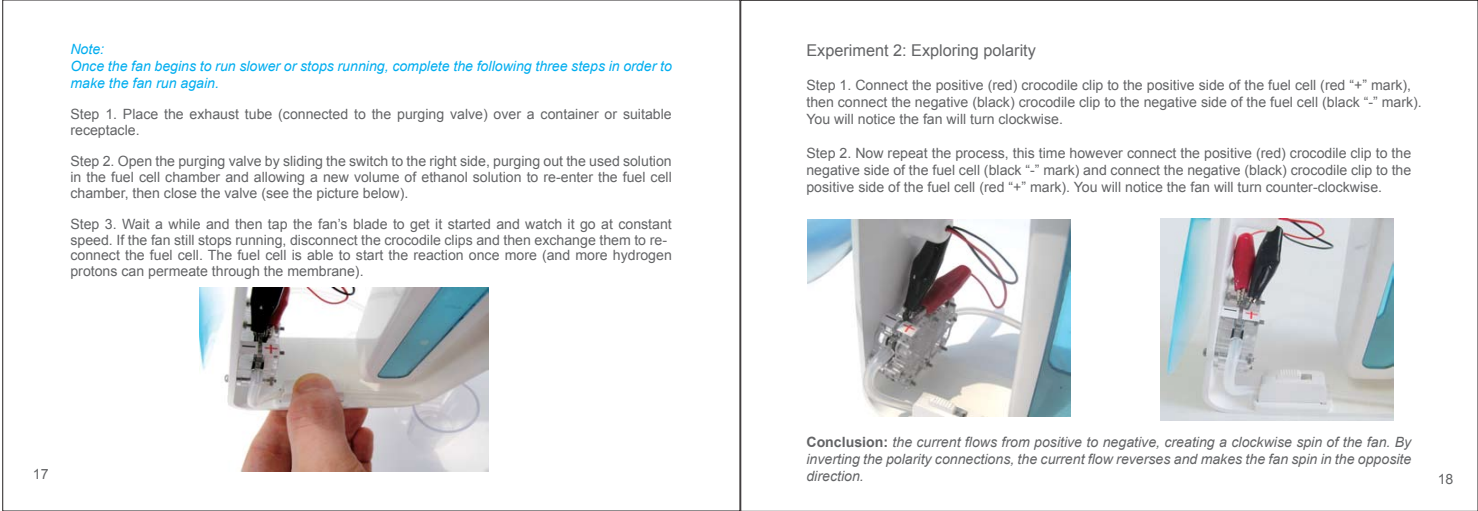
<style>
.page{position:relative;width:1478px;height:511px;background:#fff}
.page>*{position:absolute;margin:0;border:0;box-sizing:border-box;transform-origin:0 0}
.t1{font:16.25px "Arial";color:#636466}
.t2{font:14.12px/15.6px "Arial";color:#636466}
.t3{font:italic 14.12px/17px "Arial";color:#636466}
.t4{font:italic 14.12px/17px "Arial";color:#00adef}
.s1{font-weight:700;font-style:normal}
</style>
<div class="page">
<img style="left:200px;top:287px;width:288px;height:183px">
<img style="left:807px;top:219px;width:263px;height:197px">
<img style="left:1160px;top:218px;width:233px;height:202px">
<p class="t4" style="left:70px;top:41px;width:603px">Note:<br>Once the fan begins to run slower or stops running, complete the following three steps in order to make the fan run again.</p>
<p class="t2" style="left:70px;top:107px;width:603px">Step 1. Place the exhaust tube (connected to the purging valve) over a container or suitable receptacle.</p>
<p class="t2" style="left:70px;top:154px;width:603px;text-align:justify">Step 2. Open the purging valve by sliding the switch to the right side, purging out the used solution in the fuel cell chamber and allowing a new volume of ethanol solution to re-enter the fuel cell chamber, then close the valve (see the picture below).</p>
<p class="t2" style="left:70px;top:216px;width:603px">Step 3. Wait a while and then tap the fan’s blade to get it started and watch it go at constant speed. If the fan still stops running, disconnect the crocodile clips and then exchange them to re&shy;connect the fuel cell. The fuel cell is able to start the reaction once more (and more hydrogen protons can permeate through the membrane).</p>
<p class="t1" style="left:806px;top:40px;width:231px">Experiment 2: Exploring polarity</p>
<p class="t2" style="left:806px;top:77px;width:617px;line-height:17px">Step 1. Connect the positive (red) crocodile clip to the positive side of the fuel cell (red “+” mark), then connect the negative (black) crocodile clip to the negative side of the fuel cell (black “-” mark).<br>You will notice the fan will turn clockwise.</p>
<p class="t2" style="left:806px;top:145px;width:606px;line-height:17px;text-align:justify">Step 2. Now repeat the process, this time however connect the positive (red) crocodile clip to the negative side of the fuel cell (black “-” mark) and connect the negative (black) crocodile clip to the positive side of the fuel cell (red “+” mark). You will notice the fan will turn counter-clockwise.</p>
<p class="t3" style="left:806px;top:433px;width:606px"><span class="s1">Conclusion:</span> the current flows from positive to negative, creating a clockwise spin of the fan. By inverting the polarity connections, the current flow reverses and makes the fan spin in the opposite</p>
<p class="t2" style="left:33px;top:466px;width:17px">17</p>
<p class="t3" style="left:806px;top:467px;width:59px">direction.</p>
<p class="t2" style="left:1437px;top:471px;width:17px">18</p>
</div>
